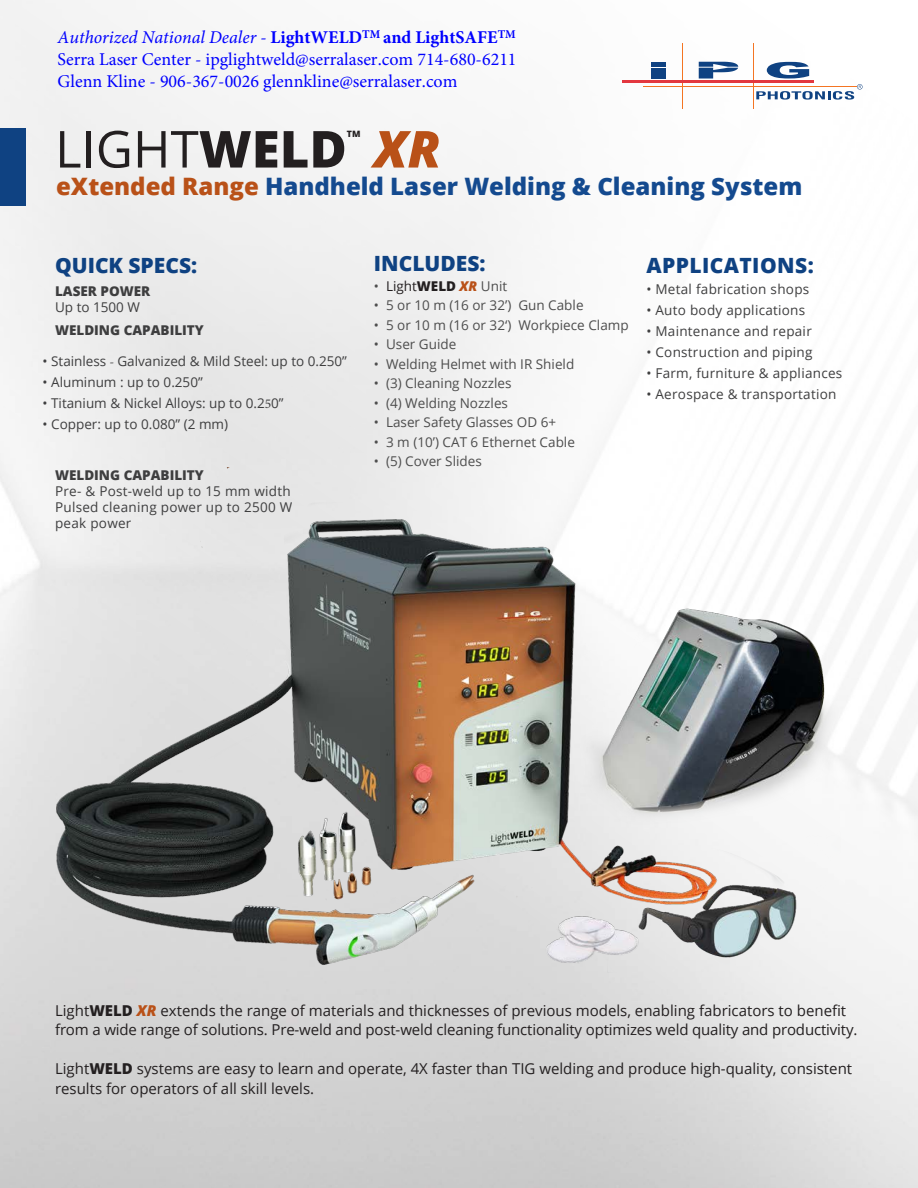
<style>
.page{position:relative;width:918px;height:1188px;background:#fff}
.page>*{position:absolute;margin:0;border:0;box-sizing:border-box;transform-origin:0 0}
.t1{font:51px "Open Sans";color:#231f20}
.t2{font:italic 800 51px "Open Sans";color:#b95118}
.t3{font:800 24px "Open Sans";color:#144a8f}
.Body_Text{font:800 21px "Open Sans";color:#0f4282}
.Body_Text-2{font:800 21px "Open Sans";letter-spacing:.02em;color:#0f4282}
.t4{font:18px/21.6px "Minion Pro";color:#00f;text-align:justify}
.t5{font:15px/19.5px "Open Sans";color:#231f20}
.Body_Text-3{font:13.5px/16.2px "Open Sans";letter-spacing:.02em;color:#3e3e3f;text-align:justify}
.t6{font:13.5px "Open Sans";color:#4d4d4d}
.Body_Text-4{font:13.5px "Open Sans";color:#3e3e3f}
.t7{font:800 13.5px "Open Sans";color:#3e3e3f}
.t8{font:800 8.7px "Open Sans";color:#231f20}
.s1{font-style:italic}
.s2{font-weight:700}
.s3{font-weight:800}
.s4{color:#b95118}
.s5{font-family:"Minion Pro"}
.s6{color:#231f20}
.s7{font-weight:800;color:#231f20}
.s8{font-weight:800;font-style:italic;color:#b95118}
</style>
<div class="page">
<img style="left:0;top:0;width:918px;height:1188px">
<div style="left:0;top:129px;width:26px;height:77px;background:#0f4282"></div>
<img style="left:12px;top:467px;width:841px;height:537px">
<hr style="left:682px;top:43px;width:1px;height:66px;background:#f47523">
<hr style="left:643px;top:86px;width:213px;height:1px;background:#f47523">
<hr style="left:753px;top:43px;width:1px;height:66px;background:#f47523">
<hr style="left:623px;top:81px;width:191px;height:2px;background:#e3373f">
<svg style="left:756px;top:62px;width:107px;height:38px"></svg>
<div style="left:651px;top:62px;width:15px;height:5px;background:#0f4282"></div>
<div style="left:651px;top:68px;width:15px;height:11px;background:#0f4282"></div>
<svg style="left:699px;top:62px;width:39px;height:17px"></svg>
<p class="t4" style="left:58px;top:27px;width:461px"><span class="s1">Authorized National Dealer -</span> <span class="s2">LightWELD</span><sup>TM</sup> <span class="s2">and LightSAFE</span><sup>TM </sup>Serra Laser Center - ipglightweld@serralaser.com 714-680-6211<br>Glenn Kline - 906-367-0026 glennkline@serralaser.com</p>
<p class="t1" style="left:55px;top:114px;width:293px">LIGHT<span class="s3">WELD</span></p>
<p class="t8" style="left:347px;top:127px;width:15px">TM</p>
<p class="t2" style="left:374px;top:110px;width:68px">XR</p>
<p class="t3" style="left:56px;top:168px;width:748px"><span class="s4">eXtended Range</span> Handheld Laser Welding &amp; Cleaning System</p>
<p class="Body_Text" style="left:55px;top:249px;width:144px">QUICK SPECS:</p>
<p class="t7" style="left:55px;top:280px;width:97px">LASER POWER</p>
<p class="Body_Text-3" style="left:55px;top:298px;width:86px">Up to 1500 W</p>
<p class="t7" style="left:55px;top:319px;width:150px">WELDING CAPABILITY</p>
<p class="Body_Text-4" style="left:43px;top:352px;width:306px">• Stainless <span class="s5">-</span> Galvanized &amp; Mild Steel: up to 0.250”</p>
<p class="Body_Text-4" style="left:43px;top:373px;width:162px">• Aluminum : up to 0.250”</p>
<p class="Body_Text-4" style="left:43px;top:394px;width:243px">• Titanium &amp; Nickel Alloys: up to 0.2<span class="s5">5</span>0”</p>
<p class="Body_Text-4" style="left:43px;top:415px;width:187px">• Copper: up to 0.080” (2 mm)</p>
<p class="t7" style="left:55px;top:465px;width:150px">WELDING CAPABILITY</p>
<p class="Body_Text-3" style="left:55px;top:483px;width:239px">Pre- &amp; Post-weld up to 15 mm width Pulsed cleaning power up to 2500 W peak power</p>
<p class="Body_Text" style="left:374px;top:248px;width:113px">INCLUDES:</p>
<p class="t6" style="left:374px;top:277px;width:135px">• <span class="s6">Light</span><span class="s7">WELD</span> <span class="s8">XR</span> Unit</p>
<p class="t6" style="left:374px;top:296px;width:211px">• 5 or 10 m (16 or 32’) Gun Cable</p>
<p class="t6" style="left:374px;top:316px;width:256px">• 5 or 10 m (16 or 32‘) Workpiece Clamp</p>
<p class="t6" style="left:374px;top:335px;width:84px">• User Guide</p>
<p class="t6" style="left:374px;top:355px;width:202px">• Welding Helmet with IR Shield</p>
<p class="t6" style="left:374px;top:374px;width:139px">• (3) Cleaning Nozzles</p>
<p class="t6" style="left:374px;top:394px;width:136px">• (4) Welding Nozzles</p>
<p class="t6" style="left:374px;top:413px;width:184px">• Laser Safety Glasses OD 6+</p>
<p class="t6" style="left:374px;top:433px;width:202px">• 3 m (10’) CAT 6 Ethernet Cable</p>
<p class="t6" style="left:374px;top:452px;width:109px">• (5) Cover Slides</p>
<p class="Body_Text-2" style="left:646px;top:249px;width:169px">APPLICATIONS:</p>
<p class="Body_Text-3" style="left:646px;top:280px;width:164px">• Metal fabrication shops</p>
<p class="Body_Text-3" style="left:646px;top:301px;width:160px">• Auto body applications</p>
<p class="Body_Text-3" style="left:646px;top:322px;width:167px">• Maintenance and repair</p>
<p class="Body_Text-3" style="left:646px;top:343px;width:168px">• Construction and piping</p>
<p class="Body_Text-3" style="left:646px;top:364px;width:197px">• Farm, furniture &amp; appliances</p>
<p class="Body_Text-3" style="left:646px;top:385px;width:192px">• Aerospace &amp; transportation</p>
<p class="t5" style="left:55px;top:1000px;width:804px">Light<span class="s3">WELD</span> <span class="s8">XR</span> extends the range of materials and thicknesses of previous models, enabling fabricators to benefit from a wide range of solutions. Pre-weld and post-weld cleaning functionality optimizes weld quality and productivity.</p>
<p class="t5" style="left:55px;top:1059px;width:799px">Light<span class="s3">WELD</span> systems are easy to learn and operate, 4X faster than TIG welding and produce high-quality, consistent results for operators of all skill levels.</p>
</div>
